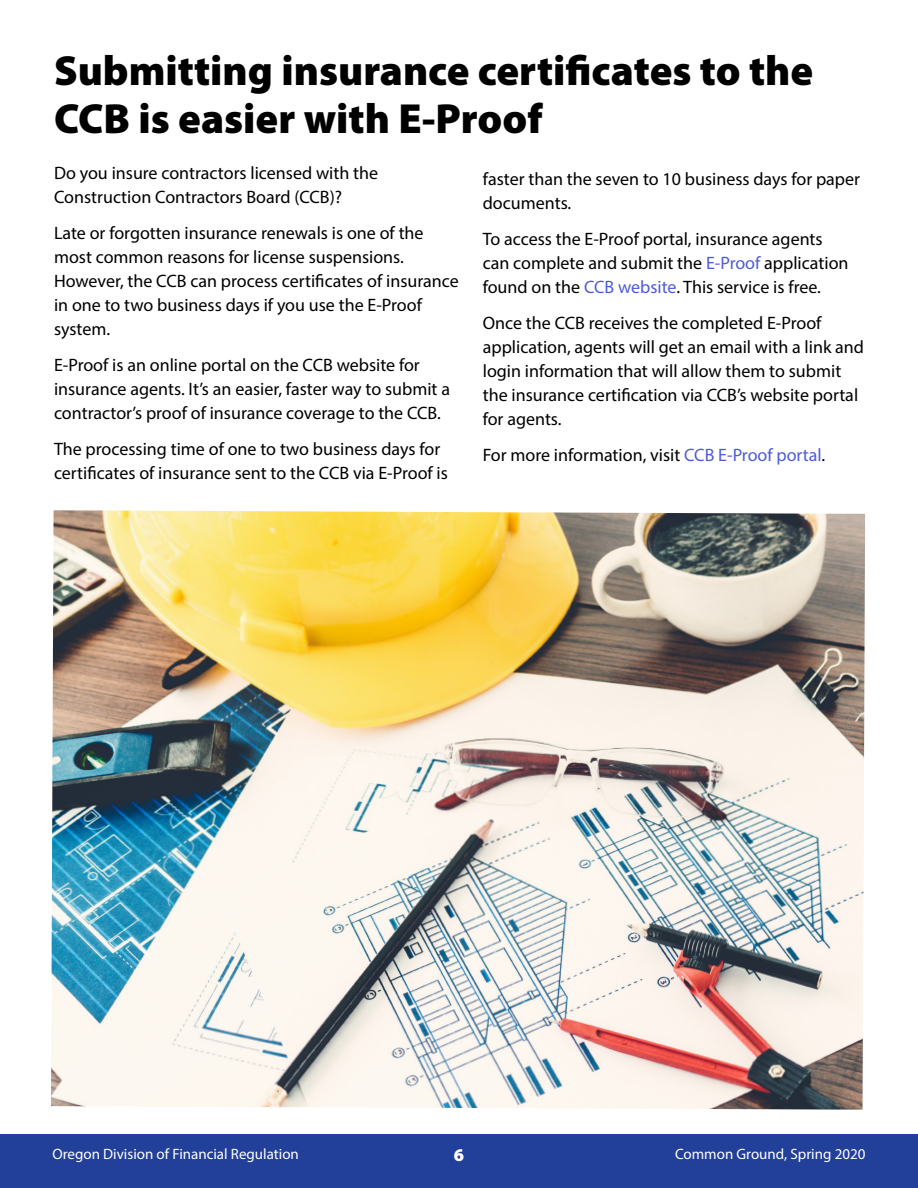
<style>
.page{position:relative;width:918px;height:1188px;background:#fff}
.page>*{position:absolute;margin:0;border:0;box-sizing:border-box;transform-origin:0 0}
.t1{font:900 42.3px/48px "Myriad Pro";color:#000}
.body{font:18px/24px "Myriad Pro";color:#000}
.t2{font:900 18px "Myriad Pro";color:#fff}
.t3{font:15px "Myriad Pro";color:#fff}
.s1{color:#4f5cd6}
</style>
<div class="page">
<div style="left:0;top:1134px;width:918px;height:54px;background:#223f99"></div>
<img style="left:51px;top:510px;width:814px;height:600px">
<p class="t1" style="left:54px;top:48px;width:761px">Submitting insurance certificates to the<br>CCB is easier with E-Proof</p>
<p class="body" style="left:54px;top:161px;width:326px">Do you insure contractors licensed with the<br>Construction Contractors Board (CCB)?</p>
<p class="body" style="left:54px;top:221px;width:406px">Late or forgotten insurance renewals is one of the most common reasons for license suspensions.<br>However, the CCB can process certificates of insurance in one to two business days if you use the E-Proof system.</p>
<p class="body" style="left:54px;top:353px;width:398px">E-Proof is an online portal on the CCB website for insurance agents. It’s an easier, faster way to submit a contractor’s proof of insurance coverage to the CCB.</p>
<p class="body" style="left:54px;top:437px;width:395px">The processing time of one to two business days for certificates of insurance sent to the CCB via E-Proof is</p>
<p class="body" style="left:483px;top:167px;width:379px">faster than the seven to 10 business days for paper documents.</p>
<p class="body" style="left:483px;top:227px;width:367px">To access the E-Proof portal, insurance agents can complete and submit the <span class="s1">E-Proof</span> application found on the <span class="s1">CCB website</span>. This service is free.</p>
<p class="body" style="left:483px;top:311px;width:383px">Once the CCB receives the completed E-Proof application, agents will get an email with a link and login information that will allow them to submit the insurance certification via CCB’s website portal for agents.</p>
<p class="body" style="left:483px;top:443px;width:344px">For more information, visit <span class="s1">CCB E-Proof portal</span>.</p>
<p class="t3" style="left:52px;top:1144px;width:248px">Oregon Division of Financial Regulation</p>
<p class="t2" style="left:454px;top:1145px;width:12px">6</p>
<p class="t3" style="left:675px;top:1144px;width:192px">Common Ground, Spring 2020</p>
</div>
